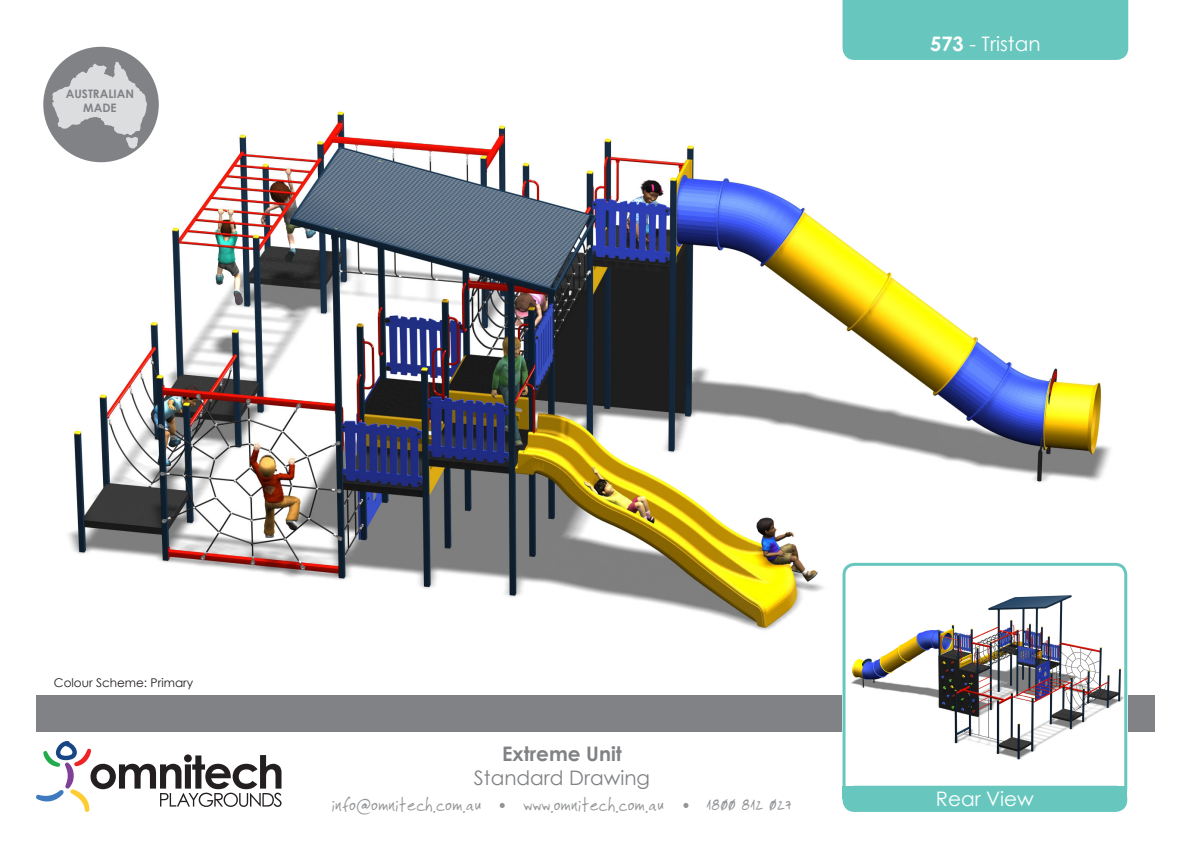
<style>
.page{position:relative;width:1191px;height:842px;background:#fff}
.page>*{position:absolute;margin:0;border:0;box-sizing:border-box;transform-origin:0 0}
.t1{font:20px "Faraco Hand";color:#939598}
.t2{font:20px/24px "Century Gothic";color:#808285;text-align:center}
.t3{font:20px "Century Gothic";color:#fff}
.t4{font:12px "Century Gothic";color:#231f20}
.t5{font:700 11.7px/14px "Century Gothic";color:#808285;text-align:center}
.s1{font-weight:700}
</style>
<div class="page">
<img style="left:43px;top:36px;width:1086px;height:659px">
<div style="left:36px;top:695px;width:1119px;height:36px;background:#808285"></div>
<svg style="left:36px;top:741px;width:245px;height:71px"></svg>
<svg style="left:499px;top:803px;width:6px;height:5px"></svg>
<svg style="left:683px;top:803px;width:5px;height:5px"></svg>
<div style="left:842px;top:0;width:286px;height:60px;background:#67c7be"></div>
<div style="left:844px;top:564px;width:281px;height:235px;background:#fff;border-radius:11px"></div>
<img style="left:851px;top:595px;width:272px;height:165px">
<div style="left:842px;top:563px;width:285px;height:237px;border:3px solid #67c7be;border-radius:11px"></div>
<div style="left:842px;top:786px;width:285px;height:26px;background:#67c7be;border-radius:12px"></div>
<div style="left:43px;top:47px;width:116px;height:115px;background:#808285;border-radius:50%"></div>
<svg style="left:51px;top:36px;width:98px;height:140px"></svg>
<p class="t5" style="left:66px;top:87px;width:70px">AUSTRALIAN<br>MADE</p>
<p class="t3" style="left:930px;top:30px;width:112px"><span class="s1">573</span> - Tristan</p>
<p class="t4" style="left:54px;top:674px;width:141px">Colour Scheme: Primary</p>
<p class="t2" style="left:474px;top:741px;width:178px"><span class="s1">Extreme Unit<br></span>Standard Drawing</p>
<p class="t1" style="left:332px;top:792px;width:151px">info@omnitech.com.au</p>
<p class="t1" style="left:523px;top:792px;width:142px">www.omnitech.com.au</p>
<p class="t1" style="left:706px;top:792px;width:87px">1800 812 027</p>
<p class="t3" style="left:936px;top:784px;width:100px">Rear View</p>
</div>
